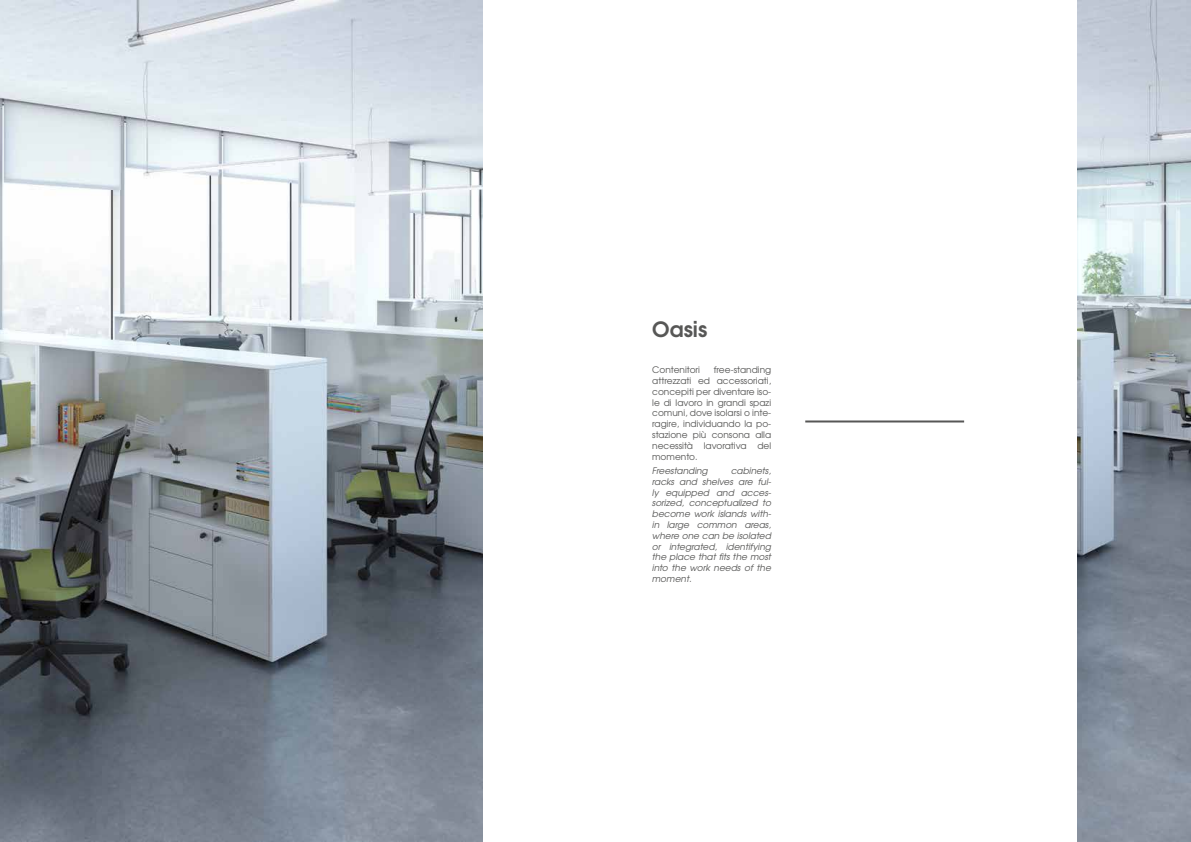
<style>
.page{position:relative;width:1191px;height:842px;background:#fff}
.page>*{position:absolute;margin:0;border:0;box-sizing:border-box;transform-origin:0 0}
.t1{font:700 21px "Te X Gyre Adventor";color:#575756}
.t2{font:italic 9px/10.8px "Te X Gyre Adventor";color:#575756;text-align:justify}
.t3{font:9px/10.8px "Te X Gyre Adventor";color:#575756;text-align:justify}
</style>
<div class="page">
<img style="left:0;top:0;width:482px;height:842px">
<hr style="left:805px;top:420px;width:159px;height:2px;background:#575756">
<img style="left:1077px;top:0;width:114px;height:842px">
<h1 class="t1" style="left:652px;top:311px;width:57px">Oasis</h1>
<p class="t3" style="left:652px;top:364px;width:49px">Contenitori</p>
<p class="t3" style="left:652px;top:364px;width:120px;text-indent:61px">free-standing attrezzati ed accessoriati, concepiti per diventare iso&shy;le di lavoro in grandi spazi comuni, dove isolarsi o inte&shy;ragire, individuando la po&shy;stazione più consona alla necessità lavorativa del momento.</p>
<p class="t2" style="left:652px;top:465px;width:57px">Freestanding</p>
<p class="t2" style="left:652px;top:465px;width:121px;text-indent:79px">cabinets, racks and shelves are ful&shy;ly equipped and acces&shy;sorized, conceptualized to become work islands with&shy;in large common areas, where one can be isolated or integrated, identifying the place that fits the most into the work needs of the moment.</p>
</div>
